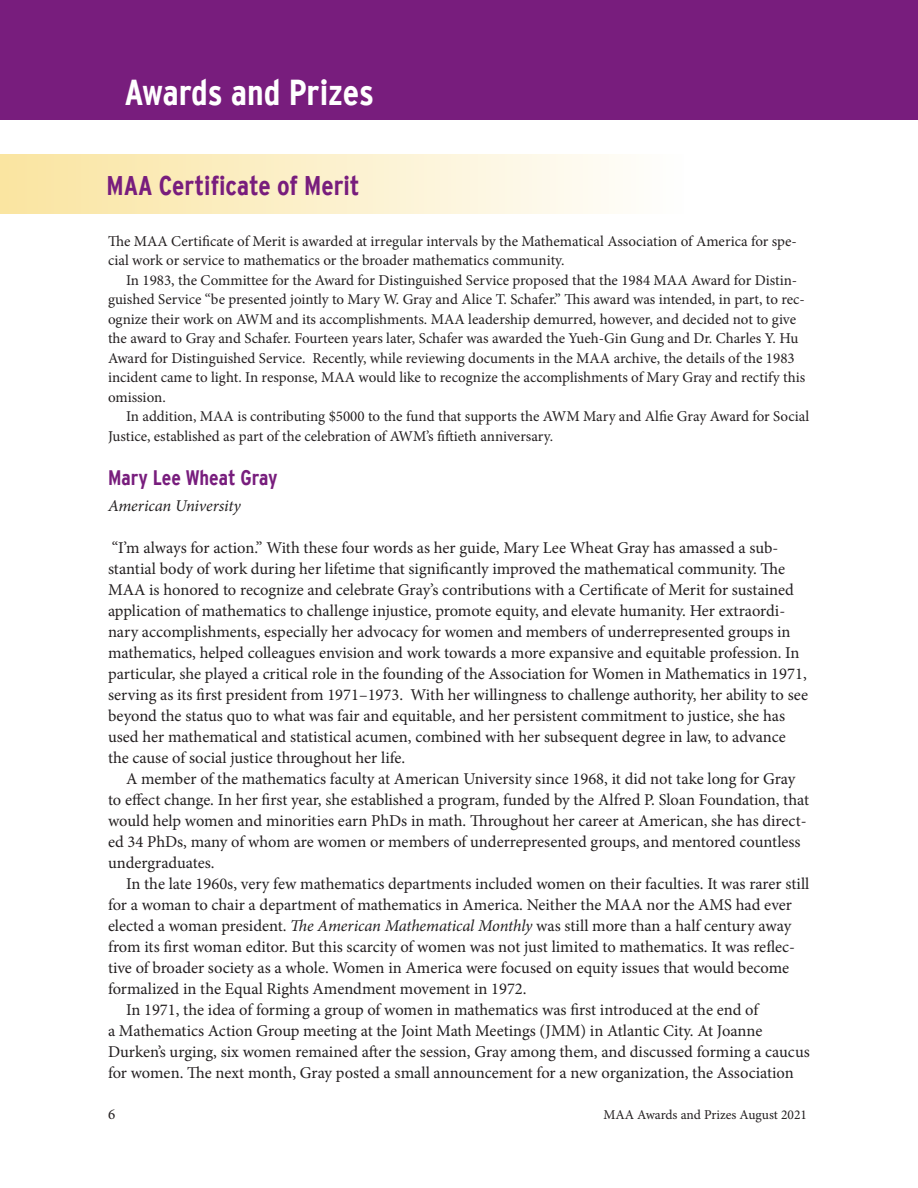
<style>
.page{position:relative;width:918px;height:1188px;background:#fff}
.page>*{position:absolute;margin:0;border:0;box-sizing:border-box;transform-origin:0 0}
.t1{font:700 condensed 36px "Interstate";color:#fff}
.t2{font:700 condensed 27px "Interstate";color:#781d7d}
.award_title{font:700 condensed 21px "Interstate";color:#781d7d}
.no_indent_paragraph{font:16.5px/21px "Minion Pro";letter-spacing:-.005em;color:#231f20}
.no_indent_paragraph-2{font:italic 16.5px "Minion Pro";letter-spacing:-.005em;color:#231f20}
.t3{font:15px/19.5px "Minion Pro";color:#231f20}
.t4{font:13.5px "Minion Pro";color:#231f20}
.s1{font-style:italic}
</style>
<div class="page">
<div style="left:0;top:0;width:918px;height:120px;background:#781d7d"></div>
<div style="left:0;top:155px;width:684px;height:59px;background:linear-gradient(to right,#fae4a0,#fefefe)"></div>
<p class="t1" style="left:124px;top:73px;width:251px">Awards and Prizes</p>
<p class="t2" style="left:106px;top:171px;width:255px">MAA Certificate of Merit</p>
<p class="t3" style="left:108px;top:231px;width:690px">The MAA Certificate of Merit is awarded at irregular intervals by the Mathematical Association of America for spe&shy;cial work or service to mathematics or the broader mathematics community.</p>
<p class="t3" style="left:108px;top:270px;width:699px;text-indent:18px">In 1983, the Committee for the Award for Distinguished Service proposed that the 1984 MAA Award for Distin&shy;guished Service “be presented jointly to Mary W. Gray and Alice T. Schafer.” This award was intended, in part, to rec&shy;ognize their work on AWM and its accomplishments. MAA leadership demurred, however, and decided not to give the award to Gray and Schafer. Fourteen years later, Schafer was awarded the Yueh-Gin Gung and Dr. Charles Y. Hu Award for Distinguished Service. Recently, while reviewing documents in the MAA archive, the details of the 1983 incident came to light. In response, MAA would like to recognize the accomplishments of Mary Gray and rectify this omission.</p>
<p class="t3" style="left:108px;top:407px;width:703px;text-indent:18px">In addition, MAA is contributing $5000 to the fund that supports the AWM Mary and Alfie Gray Award for Social<br>Justice, established as part of the celebration of AWM’s fiftieth anniversary.</p>
<p class="award_title" style="left:108px;top:466px;width:171px">Mary Lee Wheat Gray</p>
<p class="no_indent_paragraph-2" style="left:108px;top:494px;width:134px">American University</p>
<p class="no_indent_paragraph" style="left:108px;top:537px;width:702px">“I’m always for action.” With these four words as her guide, Mary Lee Wheat Gray has amassed a sub&shy;stantial body of work during her lifetime that significantly improved the mathematical community. The MAA is honored to recognize and celebrate Gray’s contributions with a Certificate of Merit for sustained application of mathematics to challenge injustice, promote equity, and elevate humanity. Her extraordi&shy;nary accomplishments, especially her advocacy for women and members of underrepresented groups in mathematics, helped colleagues envision and work towards a more expansive and equitable profession. In particular, she played a critical role in the founding of the Association for Women in Mathematics in 1971, serving as its first president from 1971–1973. With her willingness to challenge authority, her ability to see beyond the status quo to what was fair and equitable, and her persistent commitment to justice, she has used her mathematical and statistical acumen, combined with her subsequent degree in law, to advance the cause of social justice throughout her life.</p>
<p class="no_indent_paragraph" style="left:108px;top:768px;width:703px;text-indent:18px">A member of the mathematics faculty at American University since 1968, it did not take long for Gray to effect change. In her first year, she established a program, funded by the Alfred P. Sloan Foundation, that would help women and minorities earn PhDs in math. Throughout her career at American, she has direct&shy;ed 34 PhDs, many of whom are women or members of underrepresented groups, and mentored countless undergraduates.</p>
<p class="no_indent_paragraph" style="left:108px;top:873px;width:703px;text-indent:18px">In the late 1960s, very few mathematics departments included women on their faculties. It was rarer still for a woman to chair a department of mathematics in America. Neither the MAA nor the AMS had ever elected a woman president. <span class="s1">The American Mathematical Monthly</span> was still more than a half century away from its first woman editor. But this scarcity of women was not just limited to mathematics. It was reflec&shy;tive of broader society as a whole. Women in America were focused on equity issues that would become formalized in the Equal Rights Amendment movement in 1972.</p>
<p class="no_indent_paragraph" style="left:108px;top:999px;width:703px;text-indent:18px">In 1971, the idea of forming a group of women in mathematics was first introduced at the end of<br>a Mathematics Action Group meeting at the Joint Math Meetings (JMM) in Atlantic City. At Joanne Durken’s urging, six women remained after the session, Gray among them, and discussed forming a caucus for women. The next month, Gray posted a small announcement for a new organization, the Association</p>
<p class="t3" style="left:108px;top:1105px;width:9px">6</p>
<p class="t4" style="left:604px;top:1106px;width:205px">MAA Awards and Prizes August 2021</p>
</div>
